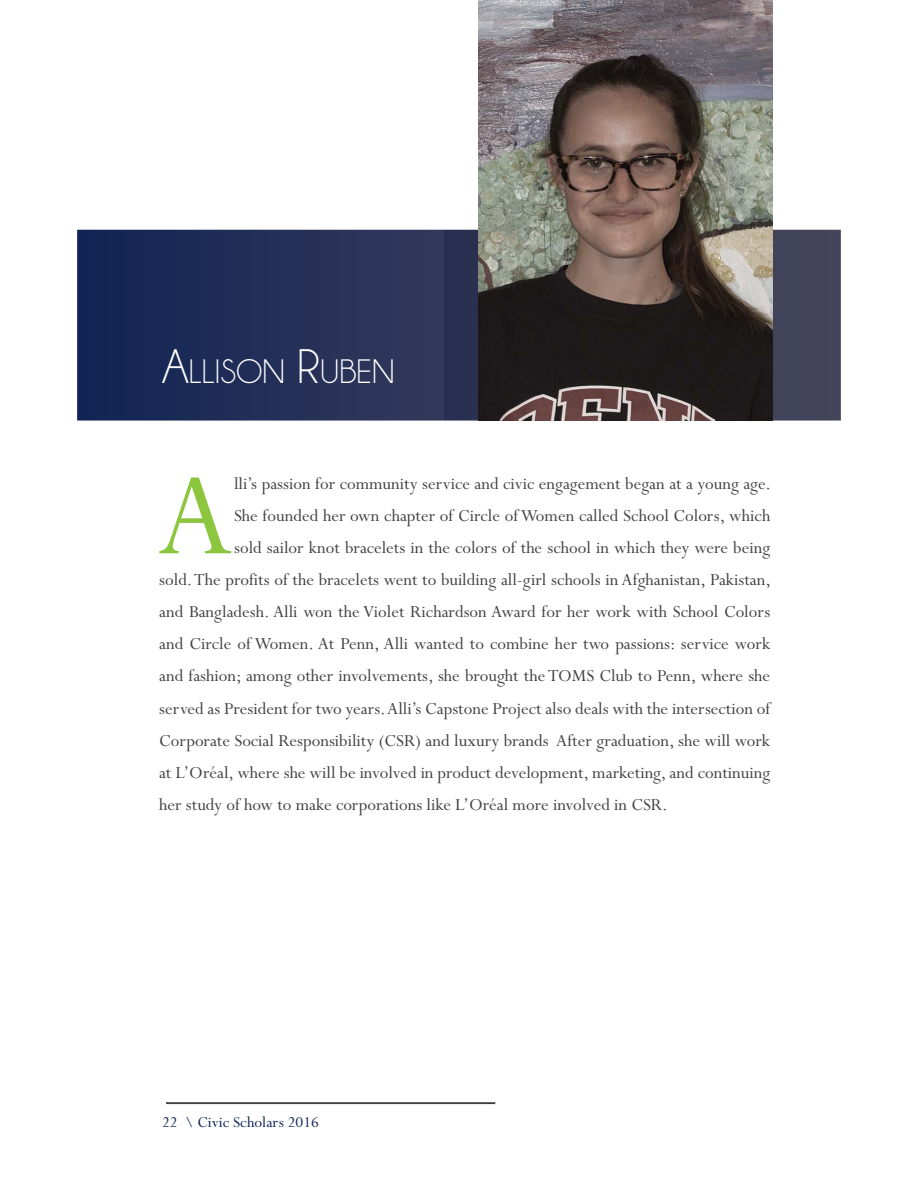
<style>
.page{position:relative;width:918px;height:1188px;background:#fff}
.page>*{position:absolute;margin:0;border:0;box-sizing:border-box;transform-origin:0 0}
.t1{font:130.8px "Perpetua";color:#8cc63f}
.t2{font:34.35px "Champagne&Limousines";color:#fff}
.t3{font:18.9px "Perpetua";color:#404041}
.t4{font:16.95px "Perpetua";color:#0d2254}
.s1{font-size:49.05px}
</style>
<div class="page">
<svg style="left:77px;top:230px;width:764px;height:191px;background:#273157"></svg>
<hr style="left:166px;top:1102px;width:329px;height:2px;background:#404041">
<img style="left:479px;top:0;width:294px;height:421px">
<h2 class="t2" style="left:162px;top:351px;width:234px"><span class="s1">A</span>LLISON <span class="s1">R</span>UBEN</h2>
<h1 class="t1" style="left:156px;top:471px;width:79px">A</h1>
<p class="t3" style="left:234px;top:477px;width:538px">lli’s passion for community service and civic engagement began at a young age.</p>
<p class="t3" style="left:234px;top:509px;width:538px">She founded her own chapter of Circle of Women called School Colors, which</p>
<p class="t3" style="left:234px;top:541px;width:538px">sold sailor knot bracelets in the colors of the school in which they were being</p>
<p class="t3" style="left:159px;top:573px;width:613px">sold. The profits of the bracelets went to building all-girl schools in Afghanistan, Pakistan,</p>
<p class="t3" style="left:159px;top:606px;width:612px">and Bangladesh. Alli won the Violet Richardson Award for her work with School Colors</p>
<p class="t3" style="left:159px;top:638px;width:612px">and Circle of Women. At Penn, Alli wanted to combine her two passions: service work</p>
<p class="t3" style="left:159px;top:670px;width:612px">and fashion; among other involvements, she brought the TOMS Club to Penn, where she</p>
<p class="t3" style="left:159px;top:702px;width:613px">served as President for two years. Alli’s Capstone Project also deals with the intersection of</p>
<p class="t3" style="left:159px;top:734px;width:612px">Corporate Social Responsibility (CSR) and luxury brands After graduation, she will work</p>
<p class="t3" style="left:159px;top:766px;width:612px">at L’Oréal, where she will be involved in product development, marketing, and continuing</p>
<p class="t3" style="left:159px;top:798px;width:510px">her study of how to make corporations like L’Oréal more involved in CSR.</p>
<p class="t4" style="left:162px;top:1116px;width:158px">22 \ Civic Scholars 2016</p>
</div>
